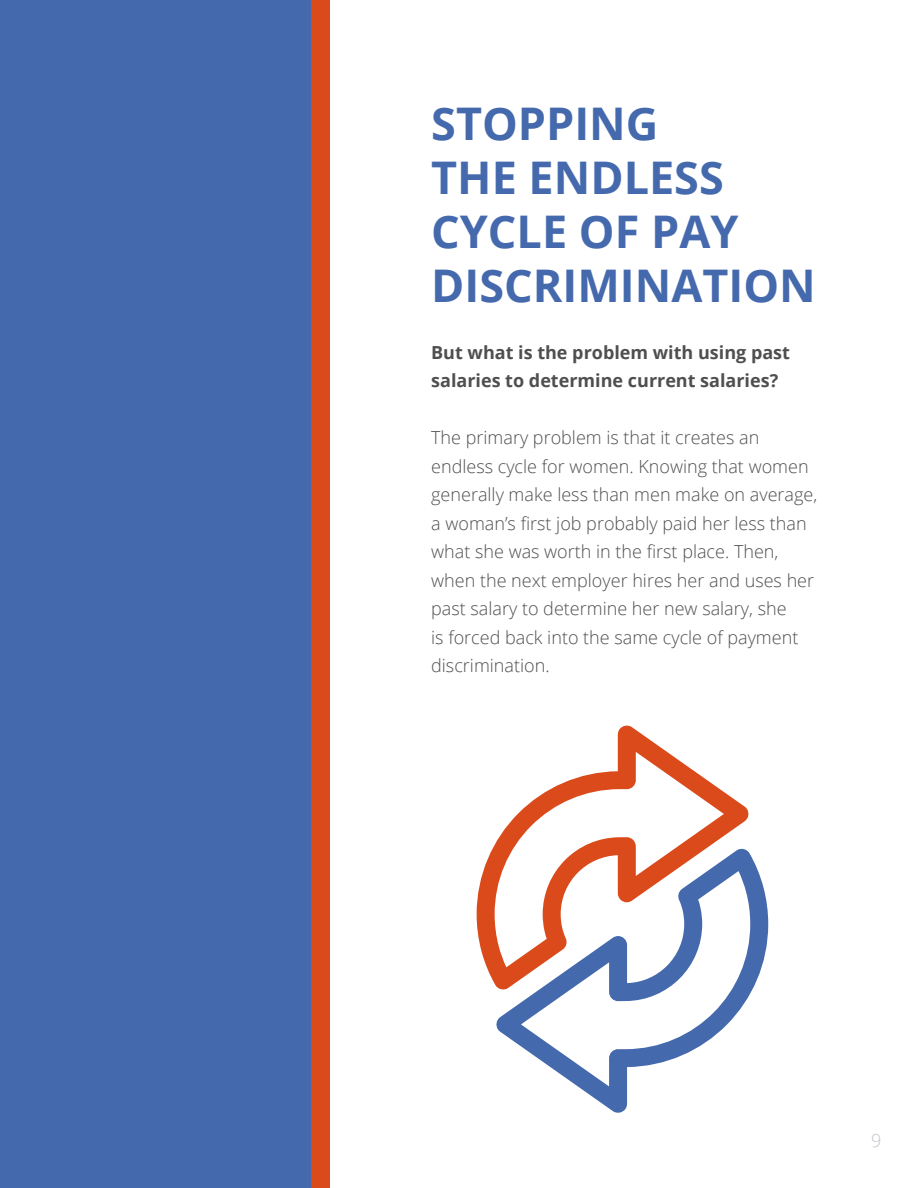
<style>
.page{position:relative;width:918px;height:1188px;background:#fff}
.page>*{position:absolute;margin:0;border:0;box-sizing:border-box;transform-origin:0 0}
.t1{font:700 45px/54px "Open Sans";color:#4569ad}
.t2{font:300 18px/28.5px "Open Sans";color:#4f4f4f}
.t3{font:700 18px/28.5px "Open Sans";color:#4f4f4f}
.t4{font:300 18px "Open Sans";color:#c2c4ce}
</style>
<div class="page">
<svg style="left:496px;top:854px;width:272px;height:259px"></svg>
<svg style="left:477px;top:725px;width:273px;height:266px"></svg>
<svg style="left:521px;top:871px;width:229px;height:215px"></svg>
<svg style="left:495px;top:752px;width:229px;height:215px"></svg>
<div style="left:0;top:0;width:329px;height:1188px;background:#4569ad"></div>
<div style="left:311px;top:0;width:18px;height:1188px;background:#da4a1b"></div>
<h1 class="t1" style="left:431px;top:95px;width:386px">STOPPING<br>THE ENDLESS<br>CYCLE OF PAY<br>DISCRIMINATION</h1>
<p class="t3" style="left:431px;top:337px;width:360px">But what is the problem with using past salaries to determine current salaries?</p>
<p class="t2" style="left:431px;top:423px;width:388px">The primary problem is that it creates an endless cycle for women. Knowing that women generally make less than men make on average, a woman’s first job probably paid her less than what she was worth in the first place. Then, when the next employer hires her and uses her past salary to determine her new salary, she<br>is forced back into the same cycle of payment discrimination.</p>
<p class="t4" style="left:871px;top:1129px;width:12px">9</p>
</div>
